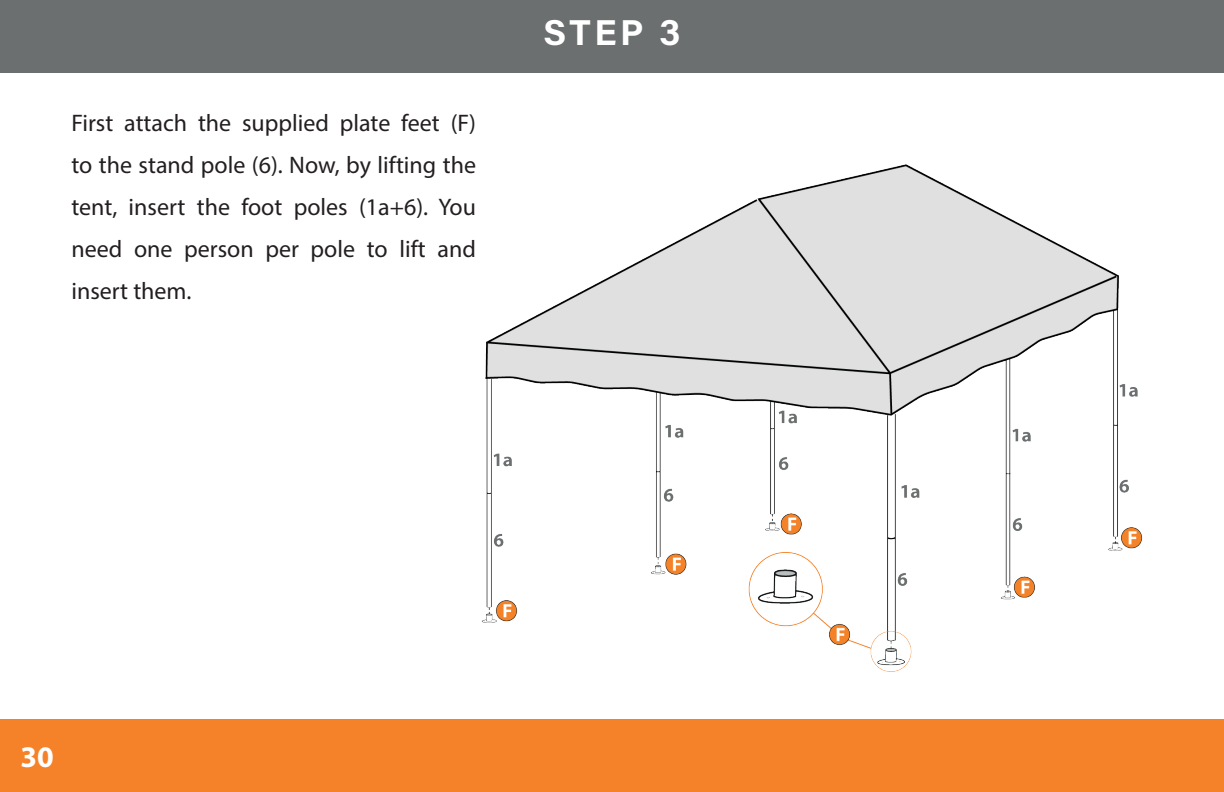
<style>
.page{position:relative;width:1224px;height:792px;background:#fff}
.page>*{position:absolute;margin:0;border:0;box-sizing:border-box;transform-origin:0 0}
.t1{font:700 36px "Acumin Pro";color:#fff}
.t2{font:700 30px "Myriad Pro";color:#fff}
.t3{font:24px/42px "Myriad Pro";color:#231f20;text-align:justify}
</style>
<div class="page">
<div style="left:0;top:719px;width:1224px;height:72px;background:#f58229"></div>
<div style="left:0;top:1px;width:1224px;height:72px;background:#6b6f70"></div>
<img style="left:481px;top:164px;width:662px;height:508px">
<p class="t3" style="left:71px;top:101px;width:406px">First attach the supplied plate feet (F) to the stand pole (6). Now, by lifting the tent, insert the foot poles (1a+6). You need one person per pole to lift and insert them.</p>
<h1 class="t1" style="left:543px;top:7px;width:139px">STEP 3</h1>
<p class="t2" style="left:20px;top:737px;width:35px">30</p>
</div>
